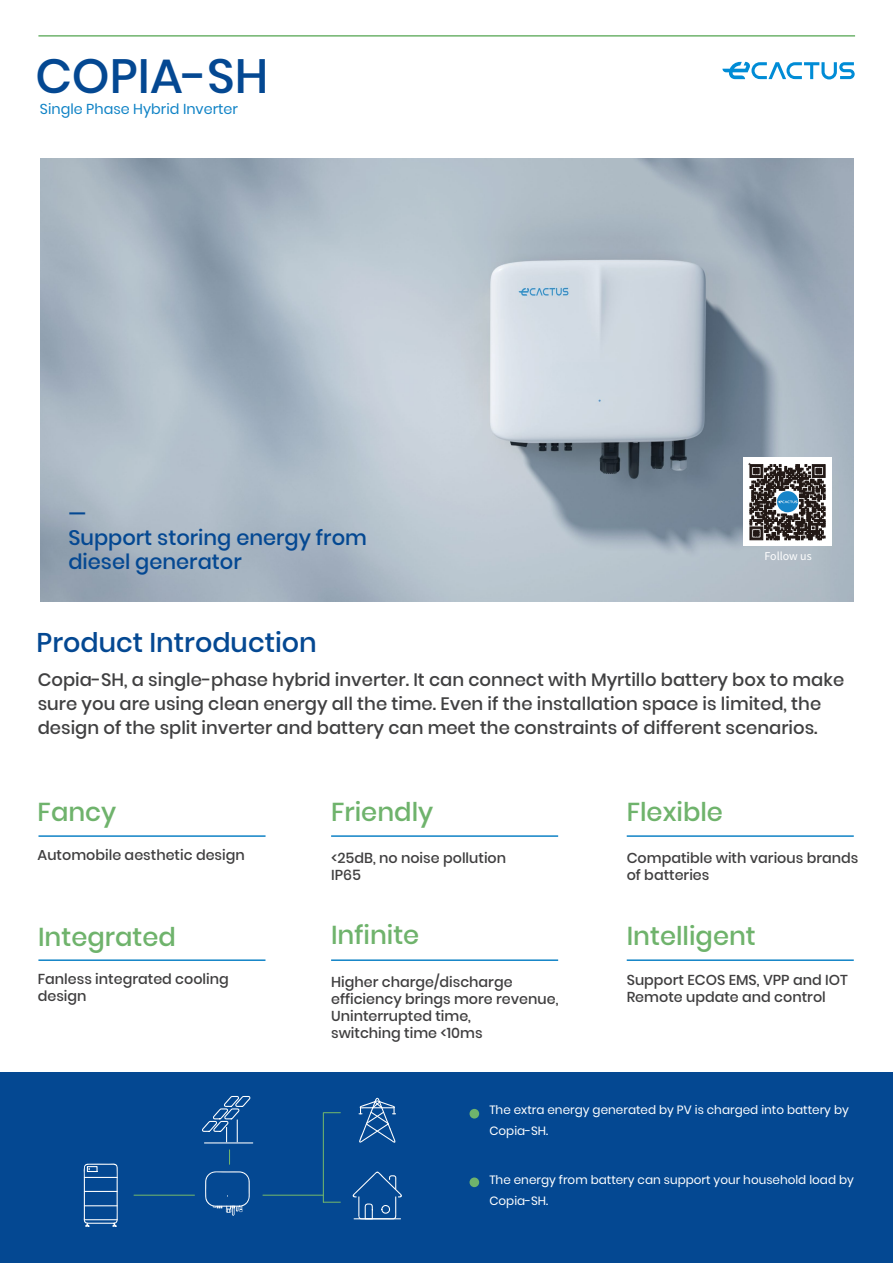
<style>
.page{position:relative;width:893px;height:1263px;background:#fff}
.page>*{position:absolute;margin:0;border:0;box-sizing:border-box;transform-origin:0 0}
.t1{font:500 48px "Poppins";color:#044892}
.t2{font:500 27px "Poppins";color:#044892}
.t3{font:500 25.8px "Poppins";color:#6fb36c}
.t4{font:500 21px/24px "Poppins";color:#044892}
.t5{font:500 18px/24px "Poppins";color:#404041}
.t6{font:500 14.4px/17.2px "Poppins";color:#403f40}
.t7{font:14.4px "Poppins";color:#1083c6}
.t8{font:12px/21px "Poppins";color:#fff}
.t9{font:10.65px "Source Han Sans CN";color:#fff}
</style>
<div class="page">
<img style="left:41px;top:158px;width:812px;height:443px">
<div style="left:0;top:1072px;width:893px;height:191px;background:#044892"></div>
<hr style="left:39px;top:835px;width:227px;height:2px;background:#1083c6">
<hr style="left:38px;top:959px;width:227px;height:2px;background:#1083c6">
<hr style="left:331px;top:835px;width:227px;height:2px;background:#1083c6">
<hr style="left:331px;top:959px;width:227px;height:2px;background:#1083c6">
<hr style="left:627px;top:835px;width:227px;height:2px;background:#1083c6">
<hr style="left:627px;top:959px;width:227px;height:2px;background:#1083c6">
<hr style="left:38px;top:35px;width:817px;height:2px;background:#6fb36c">
<svg style="left:722px;top:62px;width:133px;height:17px"></svg>
<div style="left:469px;top:1109px;width:10px;height:9px;background:#6fb36c;border-radius:50%"></div>
<div style="left:469px;top:1177px;width:10px;height:10px;background:#6fb36c;border-radius:50%"></div>
<svg style="left:83px;top:1163px;width:35px;height:64px"></svg>
<svg style="left:353px;top:1171px;width:49px;height:48px"></svg>
<svg style="left:359px;top:1098px;width:37px;height:45px"></svg>
<svg style="left:202px;top:1096px;width:51px;height:47px"></svg>
<svg style="left:229px;top:1149px;width:1px;height:16px"></svg>
<svg style="left:133px;top:1195px;width:62px;height:1px"></svg>
<svg style="left:262px;top:1112px;width:79px;height:91px"></svg>
<svg style="left:205px;top:1171px;width:45px;height:45px"></svg>
<div style="left:743px;top:457px;width:89px;height:89px;background:#fff"></div>
<svg style="left:749px;top:464px;width:76px;height:76px;background:#59585a"></svg>
<h1 class="t1" style="left:35px;top:48px;width:234px">COPIA-SH</h1>
<p class="t7" style="left:40px;top:101px;width:200px">Single Phase Hybrid Inverter</p>
<h3 class="t4" style="left:68px;top:502px;width:300px">—<br>Support storing energy from diesel generator</h3>
<h2 class="t2" style="left:37px;top:627px;width:282px">Product Introduction</h2>
<p class="t9" style="left:764px;top:550px;width:49px">Follow us</p>
<p class="t5" style="left:38px;top:668px;width:808px">Copia-SH, a single-phase hybrid inverter. It can connect with Myrtillo battery box to make sure you are using clean energy all the time. Even if the installation space is limited, the design of the split inverter and battery can meet the constraints of different scenarios.</p>
<h3 class="t3" style="left:38px;top:797px;width:80px">Fancy</h3>
<h3 class="t3" style="left:331px;top:797px;width:104px">Friendly</h3>
<h3 class="t3" style="left:627px;top:797px;width:98px">Flexible</h3>
<p class="t6" style="left:38px;top:846px;width:209px">Automobile aesthetic design</p>
<p class="t6" style="left:331px;top:849px;width:177px">&lt;25dB, no noise pollution<br>IP65</p>
<p class="t6" style="left:627px;top:849px;width:233px">Compatible with various brands of batteries</p>
<h3 class="t3" style="left:38px;top:922px;width:139px">Integrated</h3>
<h3 class="t3" style="left:331px;top:920px;width:90px">Infinite</h3>
<h3 class="t3" style="left:627px;top:921px;width:131px">Intelligent</h3>
<p class="t6" style="left:38px;top:970px;width:193px">Fanless integrated cooling design</p>
<p class="t6" style="left:331px;top:973px;width:229px">Higher charge/discharge efficiency brings more revenue,<br>Uninterrupted time,<br>switching time &lt;10ms</p>
<p class="t6" style="left:627px;top:971px;width:223px">Support ECOS EMS, VPP and IOT<br>Remote update and control</p>
<p class="t8" style="left:489px;top:1100px;width:361px">The extra energy generated by PV is charged into battery by<br>Copia-SH.</p>
<p class="t8" style="left:489px;top:1170px;width:366px">The energy from battery can support your household load by<br>Copia-SH.</p>
</div>
